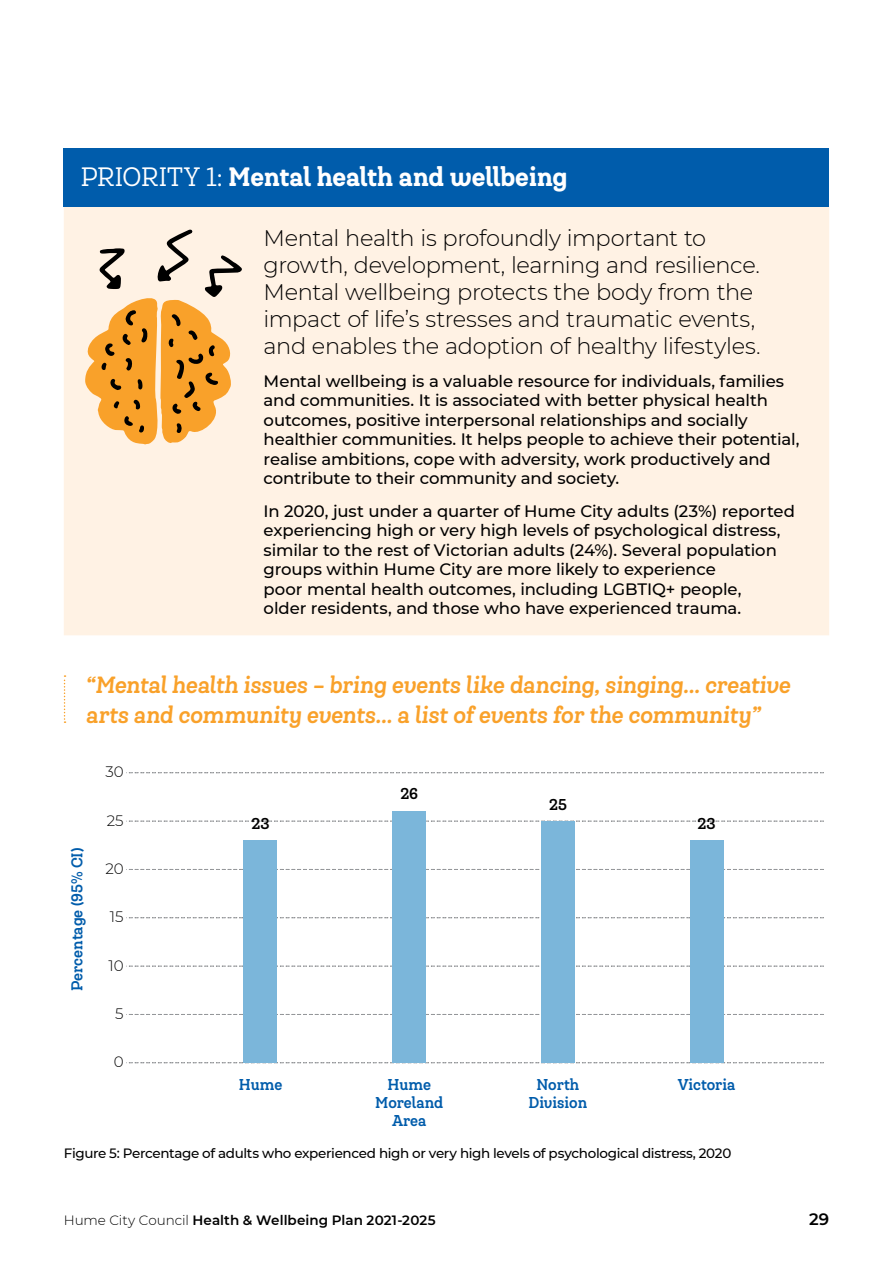
<style>
.page{position:relative;width:893px;height:1263px;background:#fff}
.page>*{position:absolute;margin:0;border:0;box-sizing:border-box;transform-origin:0 0}
.t1{font:900 25.5px "Queulat Cnd Alt Soft";letter-spacing:-.01em;color:#fff}
.t2{font:300 22.5px/27px "Montserrat";letter-spacing:-.015em;color:#000}
.t3{font:italic 700 22.5px/30px "Queulat Cnd Alt Soft";letter-spacing:-.01em;color:#f9a12a}
.t4{font:500 16.5px/19.5px "Montserrat";letter-spacing:-.005em;color:#000}
.t5{font:600 16.5px "Montserrat";color:#000}
.t6{font:700 15px/17.9px "Queulat Cnd Alt Soft";color:#005cab;text-align:center}
.t7{font:300 15px "Montserrat";color:#000}
.t8{font:700 15px "Queulat Cnd Alt Soft";color:#000}
.t9{font:500 13.5px "Montserrat";letter-spacing:-.025em;color:#000}
.t10{font:600 13.5px "Montserrat";letter-spacing:.005em;color:#000}
.s1{font-weight:400}
.s2{font-weight:300}
</style>
<div class="page">
<div style="left:64px;top:149px;width:765px;height:58px;background:#005cab"></div>
<div style="left:64px;top:207px;width:765px;height:428px;background:#fff2e4"></div>
<svg style="left:64px;top:675px;width:2px;height:48px"></svg>
<svg style="left:126px;top:1062px;width:698px;height:1px"></svg>
<svg style="left:126px;top:1014px;width:698px;height:1px"></svg>
<svg style="left:126px;top:966px;width:698px;height:1px"></svg>
<svg style="left:126px;top:917px;width:698px;height:1px"></svg>
<svg style="left:126px;top:869px;width:698px;height:1px"></svg>
<svg style="left:126px;top:821px;width:698px;height:1px"></svg>
<svg style="left:126px;top:772px;width:698px;height:1px"></svg>
<div style="left:690px;top:840px;width:34px;height:223px;background:#7bb6da"></div>
<div style="left:541px;top:821px;width:34px;height:242px;background:#7bb6da"></div>
<div style="left:392px;top:811px;width:34px;height:252px;background:#7bb6da"></div>
<div style="left:243px;top:840px;width:34px;height:223px;background:#7bb6da"></div>
<svg style="left:84px;top:228px;width:159px;height:217px;background:#e9be86"></svg>
<h1 class="t1" style="left:81px;top:159px;width:488px"><span class="s1">PRIORITY 1:</span> Mental health and wellbeing</h1>
<h2 class="t2" style="left:264px;top:224px;width:498px">Mental health is profoundly important to growth, development, learning and resilience.<br>Mental wellbeing protects the body from the impact of life’s stresses and traumatic events, and enables the adoption of healthy lifestyles.</h2>
<p class="t4" style="left:264px;top:370px;width:537px">Mental wellbeing is a valuable resource for individuals, families and communities. It is associated with better physical health outcomes, positive interpersonal relationships and socially healthier communities. It helps people to achieve their potential, realise ambitions, cope with adversity, work productively and contribute to their community and society.</p>
<p class="t4" style="left:264px;top:500px;width:533px">In 2020, just under a quarter of Hume City adults (23%) reported experiencing high or very high levels of psychological distress, similar to the rest of Victorian adults (24%). Several population groups within Hume City are more likely to experience<br>poor mental health outcomes, including LGBTIQ+ people,<br>older residents, and those who have experienced trauma.</p>
<h2 class="t3" style="left:86px;top:669px;width:706px">“Mental health issues – bring events like dancing, singing… creative arts and community events… a list of events for the community”</h2>
<p class="t6" style="left:68px;top:991px;width:145px;rotate:-90deg">Percentage (95% CI)</p>
<p class="t7" style="left:105px;top:762px;width:20px">30</p>
<p class="t7" style="left:107px;top:810px;width:18px">25</p>
<p class="t7" style="left:105px;top:858px;width:20px">20</p>
<p class="t7" style="left:110px;top:907px;width:15px">15</p>
<p class="t7" style="left:108px;top:955px;width:17px">10</p>
<p class="t7" style="left:115px;top:1003px;width:10px">5</p>
<p class="t7" style="left:114px;top:1052px;width:11px">0</p>
<p class="t8" style="left:252px;top:813px;width:20px">23</p>
<p class="t8" style="left:400px;top:784px;width:19px">26</p>
<p class="t8" style="left:549px;top:794px;width:19px">25</p>
<p class="t8" style="left:697px;top:813px;width:20px">23</p>
<p class="t6" style="left:239px;top:1076px;width:45px">Hume</p>
<p class="t6" style="left:375px;top:1076px;width:70px">Hume<br>Moreland<br>Area</p>
<p class="t6" style="left:528px;top:1076px;width:60px">North<br>Division</p>
<p class="t6" style="left:678px;top:1076px;width:59px">Victoria</p>
<p class="t9" style="left:64px;top:1143px;width:669px">Figure 5: Percentage of adults who experienced high or very high levels of psychological distress, 2020</p>
<p class="t10" style="left:64px;top:1210px;width:373px"><span class="s2">Hume City Council</span> Health &amp; Wellbeing Plan 2021-2025</p>
<p class="t5" style="left:809px;top:1207px;width:22px">29</p>
</div>
